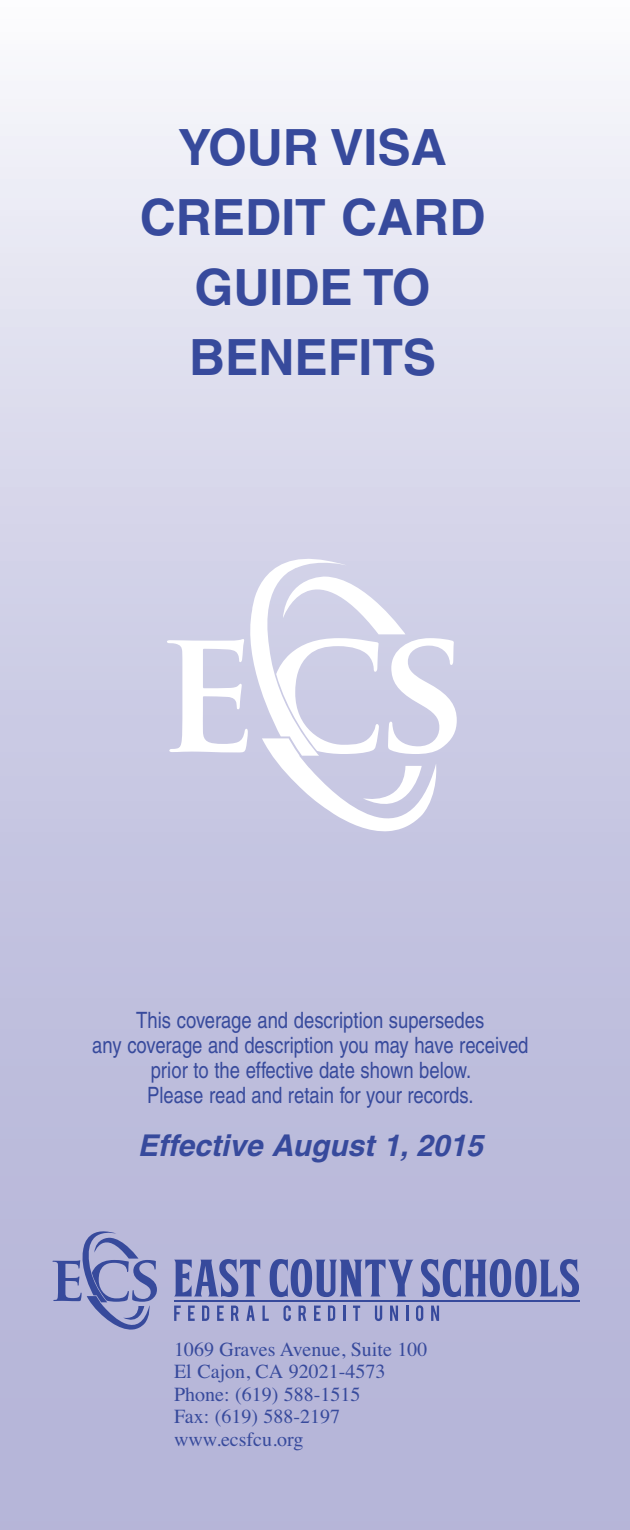
<style>
.page{position:relative;width:630px;height:1530px;background:#fff}
.page>*{position:absolute;margin:0;border:0;box-sizing:border-box;transform-origin:0 0}
.t1{font:700 50px/70px "Helvetica";color:#374a9c;text-align:center}
.t2{font:italic 700 30px "Helvetica";color:#374a9c}
.t3{font:condensed 22.5px/25px "Helvetica";color:#374a9c;text-align:center}
.t4{font:20px/22.5px "Times";color:#374a9c}
</style>
<div class="page">
<div style="left:0;top:0;width:630px;height:1530px;background:linear-gradient(to bottom,#f1f1f8,#ababd3)"></div>
<hr style="left:174px;top:1300px;width:406px;height:2px;background:#374a9c">
<svg style="left:174px;top:1306px;width:7px;height:15px"></svg>
<svg style="left:188px;top:1306px;width:7px;height:15px"></svg>
<svg style="left:202px;top:1306px;width:7px;height:15px"></svg>
<svg style="left:217px;top:1306px;width:7px;height:15px"></svg>
<svg style="left:231px;top:1306px;width:8px;height:15px"></svg>
<svg style="left:246px;top:1306px;width:9px;height:15px"></svg>
<svg style="left:262px;top:1306px;width:7px;height:15px"></svg>
<svg style="left:284px;top:1305px;width:7px;height:16px"></svg>
<svg style="left:299px;top:1306px;width:7px;height:15px"></svg>
<svg style="left:314px;top:1306px;width:7px;height:15px"></svg>
<svg style="left:328px;top:1306px;width:7px;height:15px"></svg>
<svg style="left:343px;top:1306px;width:2px;height:15px"></svg>
<svg style="left:353px;top:1306px;width:7px;height:15px"></svg>
<svg style="left:375px;top:1306px;width:7px;height:15px"></svg>
<svg style="left:390px;top:1306px;width:8px;height:15px"></svg>
<svg style="left:406px;top:1306px;width:2px;height:15px"></svg>
<svg style="left:416px;top:1305px;width:7px;height:16px"></svg>
<svg style="left:431px;top:1306px;width:8px;height:15px"></svg>
<svg style="left:174px;top:1259px;width:86px;height:38px;background:#7982bb"></svg>
<svg style="left:270px;top:1259px;width:144px;height:38px;background:#7a83bc"></svg>
<svg style="left:421px;top:1259px;width:158px;height:38px;background:#7780ba"></svg>
<svg style="left:52px;top:1226px;width:105px;height:116px;background:#9ca0cc"></svg>
<svg style="left:167px;top:544px;width:290px;height:323px"></svg>
<h1 class="t1" style="left:140px;top:112px;width:347px">YOUR VISA<br>CREDIT CARD<br>GUIDE TO<br>BENEFITS</h1>
<p class="t3" style="left:92px;top:1008px;width:438px">This coverage and description supersedes<br>any coverage and description you may have received prior to the effective date shown below.<br>Please read and retain for your records.</p>
<h2 class="t2" style="left:138px;top:1127px;width:346px">Effective August 1, 2015</h2>
<p class="t4" style="left:174px;top:1336px;width:255px">1069 Graves Avenue, Suite 100<br>El Cajon, CA 92021-4573<br>Phone: (619) 588-1515<br>Fax: (619) 588-2197 www.ecsfcu.org</p>
</div>
